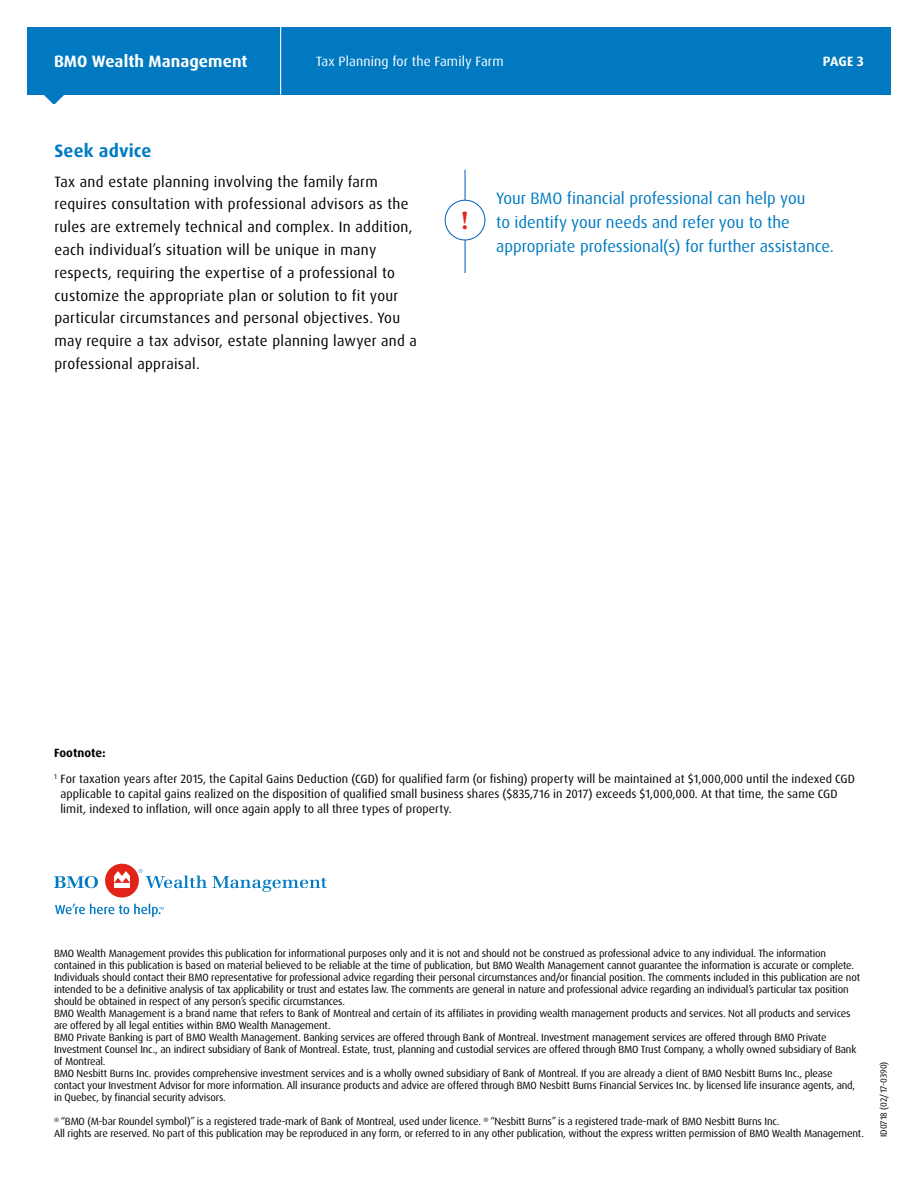
<style>
.page{position:relative;width:918px;height:1188px;background:#fff}
.page>*{position:absolute;margin:0;border:0;box-sizing:border-box;transform-origin:0 0}
.t1{font:700 26.25px "Minion Pro";color:#e2231a}
.t2{font:700 18px "Dax Pro";letter-spacing:.01em;color:#007bc3}
.t3{font:16.5px/24px "Dax Pro";color:#007bc3}
.t4{font:700 16.5px "Dax Pro";letter-spacing:.005em;color:#fff}
.t5{font:15px/22.8px "Dax Pro";letter-spacing:.02em;color:#000}
.t6{font:13.5px "Dax Pro";letter-spacing:.01em;color:#fff}
.t7{font:700 13.5px "Dax Pro";color:#fff}
.t8{font:12px/15px "Dax Pro";letter-spacing:.005em;color:#000}
.t9{font:700 12px "Dax Pro";color:#000}
.t10{font:10.5px/12px "Dax Pro";letter-spacing:-.015em;color:#000}
.t11{font:9px "Dax Pro";color:#000}
</style>
<div class="page">
<div style="left:27px;top:27px;width:864px;height:67px;background:#0079c1"></div>
<svg style="left:43px;top:94px;width:22px;height:10px"></svg>
<hr style="left:280px;top:27px;width:1px;height:67px;background:#fff">
<svg style="left:54px;top:876px;width:44px;height:12px"></svg>
<div style="left:105px;top:864px;width:34px;height:34px;background:#e2231a;border-radius:50%"></div>
<svg style="left:114px;top:871px;width:16px;height:17px"></svg>
<svg style="left:139px;top:869px;width:188px;height:23px"></svg>
<svg style="left:55px;top:904px;width:109px;height:13px"></svg>
<hr style="left:465px;top:170px;width:1px;height:103px;background:#005cb9">
<div style="left:445px;top:200px;width:40px;height:40px;background:#fff;border-radius:50%"></div>
<div style="left:445px;top:200px;width:40px;height:40px;border:1px solid #005cb9;border-radius:50%"></div>
<h3 class="t4" style="left:54px;top:51px;width:195px">BMO Wealth Management</h3>
<p class="t6" style="left:316px;top:53px;width:189px">Tax Planning for the Family Farm</p>
<p class="t7" style="left:823px;top:53px;width:43px">PAGE 3</p>
<h1 class="t2" style="left:54px;top:139px;width:99px">Seek advice</h1>
<p class="t5" style="left:54px;top:170px;width:364px">Tax and estate planning involving the family farm requires consultation with professional advisors as the rules are extremely technical and complex. In addition, each individual’s situation will be unique in many respects, requiring the expertise of a professional to customize the appropriate plan or solution to fit your particular circumstances and personal objectives. You may require a tax advisor, estate planning lawyer and a professional appraisal.</p>
<h1 class="t1" style="left:461px;top:202px;width:9px">!</h1>
<p class="t3" style="left:496px;top:186px;width:339px">Your BMO financial professional can help you<br>to identify your needs and refer you to the appropriate professional(s) for further assistance.</p>
<p class="t9" style="left:54px;top:745px;width:53px">Footnote:</p>
<p class="t8" style="left:60px;top:772px;width:796px;text-indent:-6px"><sup>1</sup> For taxation years after 2015, the Capital Gains Deduction (CGD) for qualified farm (or fishing) property will be maintained at $1,000,000 until the indexed CGD applicable to capital gains realized on the disposition of qualified small business shares ($835,716 in 2017) exceeds $1,000,000. At that time, the same CGD limit, indexed to inflation, will once again apply to all three types of property.</p>
<p class="t10" style="left:54px;top:947px;width:808px">BMO Wealth Management provides this publication for informational purposes only and it is not and should not be construed as professional advice to any individual. The information contained in this publication is based on material believed to be reliable at the time of publication, but BMO Wealth Management cannot guarantee the information is accurate or complete.<br>Individuals should contact their BMO representative for professional advice regarding their personal circumstances and/or financial position. The comments included in this publication are not intended to be a definitive analysis of tax applicability or trust and estates law. The comments are general in nature and professional advice regarding an individual’s particular tax position should be obtained in respect of any person’s specific circumstances.</p>
<p class="t10" style="left:54px;top:1007px;width:798px">BMO Wealth Management is a brand name that refers to Bank of Montreal and certain of its affiliates in providing wealth management products and services. Not all products and services are offered by all legal entities within BMO Wealth Management.</p>
<p class="t10" style="left:54px;top:1031px;width:804px">BMO Private Banking is part of BMO Wealth Management. Banking services are offered through Bank of Montreal. Investment management services are offered through BMO Private<br>Investment Counsel Inc., an indirect subsidiary of Bank of Montreal. Estate, trust, planning and custodial services are offered through BMO Trust Company, a wholly owned subsidiary of Bank of Montreal.</p>
<p class="t10" style="left:54px;top:1067px;width:803px">BMO Nesbitt Burns Inc. provides comprehensive investment services and is a wholly owned subsidiary of Bank of Montreal. If you are already a client of BMO Nesbitt Burns Inc., please contact your Investment Advisor for more information. All insurance products and advice are offered through BMO Nesbitt Burns Financial Services Inc. by licensed life insurance agents, and, in Quebec, by financial security advisors.</p>
<p class="t10" style="left:54px;top:1115px;width:727px"><sup>®</sup> “BMO (M-bar Roundel symbol)” is a registered trade-mark of Bank of Montreal, used under licence. <sup>®</sup> “Nesbitt Burns” is a registered trade-mark of BMO Nesbitt Burns Inc.</p>
<p class="t10" style="left:54px;top:1127px;width:812px">All rights are reserved. No part of this publication may be reproduced in any form, or referred to in any other publication, without the express written permission of BMO Wealth Management.</p>
<p class="t11" style="left:878px;top:1137px;width:77px;rotate:-90deg">ID0718 (02/17-0390)</p>
</div>
